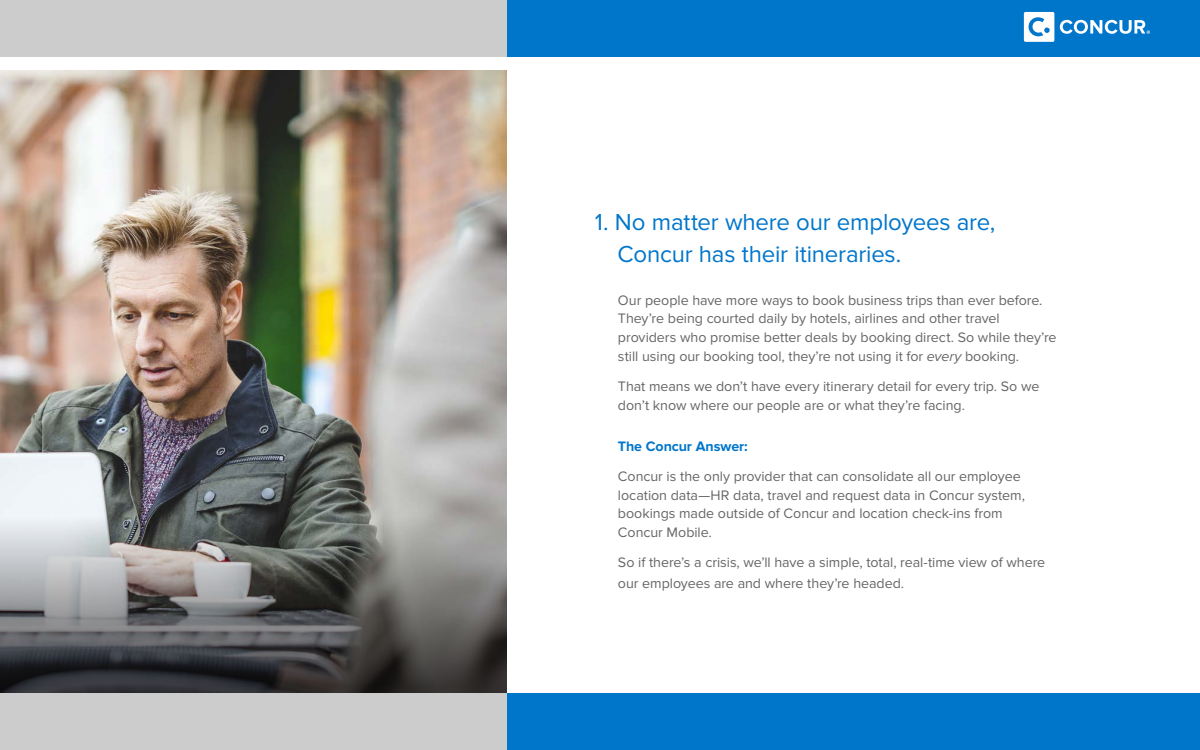
<style>
.page{position:relative;width:1200px;height:750px;background:#fff}
.page>*{position:absolute;margin:0;border:0;box-sizing:border-box;transform-origin:0 0}
.t1{font:24px/32.4px "Proxima Nova";letter-spacing:-.01em;color:#0076cb}
.t2{font:14.25px/18.8px "Proxima Nova";letter-spacing:-.005em;color:#666}
.t3{font:700 14.25px "Proxima Nova";letter-spacing:-.005em;color:#0076cb}
.s1{font-style:italic}
</style>
<div class="page">
<div style="left:506px;top:694px;width:694px;height:56px;background:#0076cb"></div>
<div style="left:506px;top:0;width:694px;height:56px;background:#0076cb"></div>
<img style="left:0;top:70px;width:506px;height:448px">
<div style="left:0;top:0;width:506px;height:56px;background:#ccc"></div>
<svg style="left:0;top:518px;width:506px;height:176px;background:#6a6a6b"></svg>
<div style="left:0;top:694px;width:506px;height:56px;background:#ccc"></div>
<svg style="left:1024px;top:12px;width:30px;height:30px"></svg>
<svg style="left:1060px;top:20px;width:90px;height:14px"></svg>
<h1 class="t1" style="left:617px;top:206px;width:379px;text-indent:-22px">1. No matter where our employees are,<br>Concur has their itineraries.</h1>
<p class="t2" style="left:618px;top:291px;width:440px">Our people have more ways to book business trips than ever before.<br>They’re being courted daily by hotels, airlines and other travel providers who promise better deals by booking direct. So while they’re still using our booking tool, they’re not using it for <span class="s1">every</span> booking.</p>
<p class="t2" style="left:618px;top:377px;width:423px">That means we don’t have every itinerary detail for every trip. So we don’t know where our people are or what they’re facing.</p>
<p class="t3" style="left:618px;top:438px;width:131px">The Concur Answer:</p>
<p class="t2" style="left:618px;top:467px;width:409px">Concur is the only provider that can consolidate all our employee location data—HR data, travel and request data in Concur system, bookings made outside of Concur and location check-ins from Concur Mobile.</p>
<p class="t2" style="left:618px;top:552px;width:429px;line-height:21px">So if there’s a crisis, we’ll have a simple, total, real-time view of where our employees are and where they’re headed.</p>
</div>
